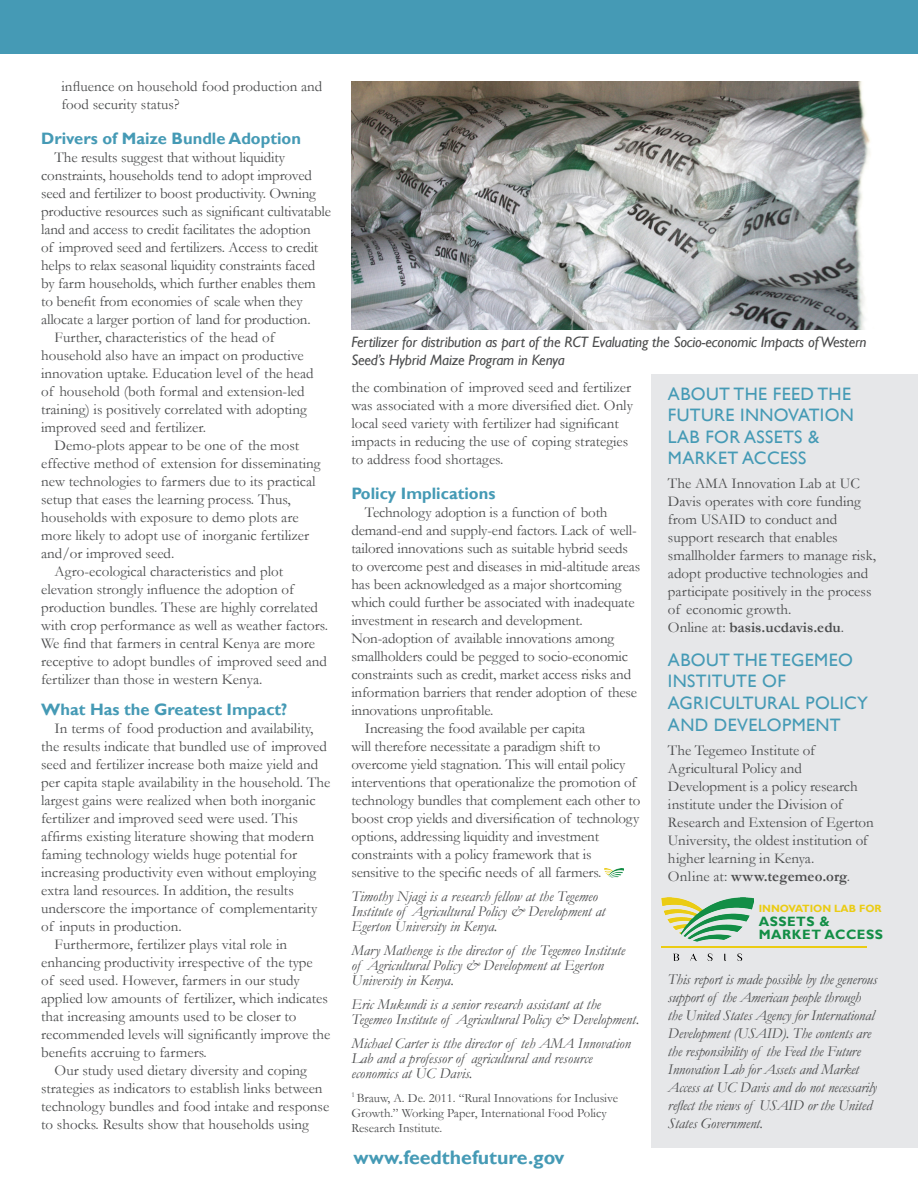
<style>
.page{position:relative;width:918px;height:1188px;background:#fff}
.page>*{position:absolute;margin:0;border:0;box-sizing:border-box;transform-origin:0 0}
.t1{font:700 19.5px "Gill Sans";color:#459ab5}
.t2{font:18px/21.6px "Gill Sans";letter-spacing:.02em;color:#459ab5}
.t3{font:700 16.5px "Gill Sans";color:#459ab5}
.t4{font:15px/18px "Garamond";color:#4b4c4d}
.t5{font:italic 15px/18px "Garamond";color:#4b4c4d}
.t6{font:italic 15px/18px "Gill Sans";letter-spacing:-.01em;color:#4b4c4d}
.t7{font:700 15px "Garamond";color:#4b4c4d}
.t8{font:700 13.5px "Gill Sans";letter-spacing:.04em;color:#138e46}
.t9{font:12.75px/15.3px "Garamond";color:#4b4c4d}
.t10{font:700 10.5px "Gill Sans";color:#ebcc14}
.s1{font-weight:400}
</style>
<div class="page">
<div style="left:0;top:0;width:918px;height:54px;background:#459ab5"></div>
<img style="left:351px;top:81px;width:519px;height:249px">
<img style="left:605px;top:868px;width:19px;height:10px">
<div style="left:651px;top:374px;width:267px;height:774px;background:#e6e7e9"></div>
<img style="left:661px;top:898px;width:93px;height:62px">
<hr style="left:661px;top:946px;width:205px;height:2px;background:#ebcc14">
<p class="t4" style="left:61px;top:77px;width:263px">influence on household food production and food security status?</p>
<p class="t3" style="left:41px;top:128px;width:261px">Drivers of Maize Bundle Adoption</p>
<p class="t4" style="left:41px;top:148px;width:291px;text-indent:13px">The results suggest that without liquidity constraints, households tend to adopt improved seed and fertilizer to boost productivity. Owning productive resources such as significant cultivatable land and access to credit facilitates the adoption<br>of improved seed and fertilizers. Access to credit helps to relax seasonal liquidity constraints faced by farm households, which further enables them to benefit from economies of scale when they allocate a larger portion of land for production.</p>
<p class="t4" style="left:41px;top:328px;width:274px;text-indent:13px">Further, characteristics of the head of household also have an impact on productive innovation uptake. Education level of the head of household (both formal and extension-led training) is positively correlated with adopting improved seed and fertilizer.</p>
<p class="t4" style="left:41px;top:436px;width:281px;text-indent:13px">Demo-plots appear to be one of the most effective method of extension for disseminating new technologies to farmers due to its practical setup that eases the learning process. Thus, households with exposure to demo plots are more likely to adopt use of inorganic fertilizer and/or improved seed.</p>
<p class="t4" style="left:41px;top:562px;width:288px;text-indent:13px">Agro-ecological characteristics and plot elevation strongly influence the adoption of production bundles. These are highly correlated with crop performance as well as weather factors.<br>We find that farmers in central Kenya are more receptive to adopt bundles of improved seed and fertilizer than those in western Kenya.</p>
<p class="t3" style="left:41px;top:700px;width:248px">What Has the Greatest Impact?</p>
<p class="t4" style="left:41px;top:719px;width:291px;text-indent:13px">In terms of food production and availability, the results indicate that bundled use of improved seed and fertilizer increase both maize yield and per capita staple availability in the household. The largest gains were realized when both inorganic fertilizer and improved seed were used. This affirms existing literature showing that modern faming technology wields huge potential for increasing productivity even without employing extra land resources. In addition, the results underscore the importance of complementarity of inputs in production.</p>
<p class="t4" style="left:41px;top:935px;width:291px;text-indent:13px">Furthermore, fertilizer plays vital role in enhancing productivity irrespective of the type<br>of seed used. However, farmers in our study applied low amounts of fertilizer, which indicates that increasing amounts used to be closer to recommended levels will significantly improve the benefits accruing to farmers.</p>
<p class="t4" style="left:41px;top:1061px;width:290px;text-indent:13px">Our study used dietary diversity and coping strategies as indicators to establish links between technology bundles and food intake and response to shocks. Results show that households using</p>
<p class="t6" style="left:351px;top:334px;width:517px">Fertilizer for distribution as part of the RCT Evaluating the Socio-economic Impacts of Western<br>Seed’s Hybrid Maize Program in Kenya</p>
<p class="t4" style="left:351px;top:378px;width:283px">the combination of improved seed and fertilizer was associated with a more diversified diet. Only local seed variety with fertilizer had significant impacts in reducing the use of coping strategies to address food shortages.</p>
<p class="t3" style="left:351px;top:483px;width:146px">Policy Implications</p>
<p class="t4" style="left:351px;top:503px;width:290px;text-indent:14px">Technology adoption is a function of both demand-end and supply-end factors. Lack of well&shy;tailored innovations such as suitable hybrid seeds to overcome pest and diseases in mid-altitude areas has been acknowledged as a major shortcoming which could further be associated with inadequate investment in research and development.<br>Non-adoption of available innovations among smallholders could be pegged to socio-economic constraints such as credit, market access risks and information barriers that render adoption of these innovations unprofitable.</p>
<p class="t4" style="left:351px;top:719px;width:291px;text-indent:14px">Increasing the food available per capita<br>will therefore necessitate a paradigm shift to overcome yield stagnation. This will entail policy interventions that operationalize the promotion of technology bundles that complement each other to boost crop yields and diversification of technology options, addressing liquidity and investment constraints with a policy framework that is sensitive to the specific needs of all farmers.</p>
<p class="t5" style="left:351px;top:888px;width:255px;line-height:15px">Timothy Njagi is a research fellow at the Tegemeo<br>Institute of Agricultural Policy &amp; Development at<br>Egerton University in Kenya.</p>
<p class="t5" style="left:351px;top:942px;width:275px;line-height:15px">Mary Mathenge is the director of the Tegemeo Institute of Agricultural Policy &amp; Development at Egerton<br>University in Kenya.</p>
<p class="t5" style="left:351px;top:996px;width:289px;line-height:15px">Eric Mukundi is a senior research assistant at the<br>Tegemeo Institute of Agricultural Policy &amp; Development.</p>
<p class="t5" style="left:351px;top:1035px;width:281px;line-height:15px">Michael Carter is tthe director of teh AMA Innovation<br>Lab and a professor of agricultural and resource economics at UC Davis.</p>
<p class="t9" style="left:351px;top:1090px;width:268px"><sup>1</sup> Brauw, A. De. 2011. “Rural Innovations for Inclusive<br>Growth.” Working Paper, International Food Policy<br>Research Institute.</p>
<p class="t1" style="left:354px;top:1146px;width:212px">www.feedthefuture.gov</p>
<p class="t2" style="left:668px;top:383px;width:188px">ABOUT THE FEED THE<br>FUTURE INNOVATION<br>LAB FOR ASSETS &amp;<br>MARKET ACCESS</p>
<p class="t4" style="left:668px;top:474px;width:210px">The AMA Innovation Lab at UC<br>Davis operates with core funding from USAID to conduct and support research that enables smallholder farmers to manage risk, adopt productive technologies and participate positively in the process of economic growth.</p>
<p class="t7" style="left:668px;top:617px;width:178px"><span class="s1">Online at:</span> basis.ucdavis.edu<span class="s1">.</span></p>
<p class="t2" style="left:668px;top:649px;width:202px">ABOUT THE TEGEMEO<br>INSTITUTE OF<br>AGRICULTURAL POLICY<br>AND DEVELOPMENT</p>
<p class="t4" style="left:668px;top:741px;width:207px">The Tegemeo Institute of<br>Agricultural Policy and<br>Development is a policy research institute under the Division of<br>Research and Extension of Egerton<br>University, the oldest institution of higher learning in Kenya.</p>
<p class="t7" style="left:668px;top:866px;width:184px"><span class="s1">Online at:</span> www.tegemeo.org<span class="s1">.</span></p>
<p class="t10" style="left:759px;top:902px;width:124px">INNOVATION LAB FOR</p>
<p class="t8" style="left:759px;top:913px;width:72px">ASSETS &amp;</p>
<p class="t8" style="left:759px;top:926px;width:126px">MARKET ACCESS</p>
<p class="t5" style="left:668px;top:970px;width:211px">This report is made possible by the generous support of the American people through the United States Agency for International Development (USAID). The contents are the responsibility of the Feed the Future Innovation Lab for Assets and Market Access at UC Davis and do not necessarily reflect the views of USAID or the United States Government.</p>
</div>
